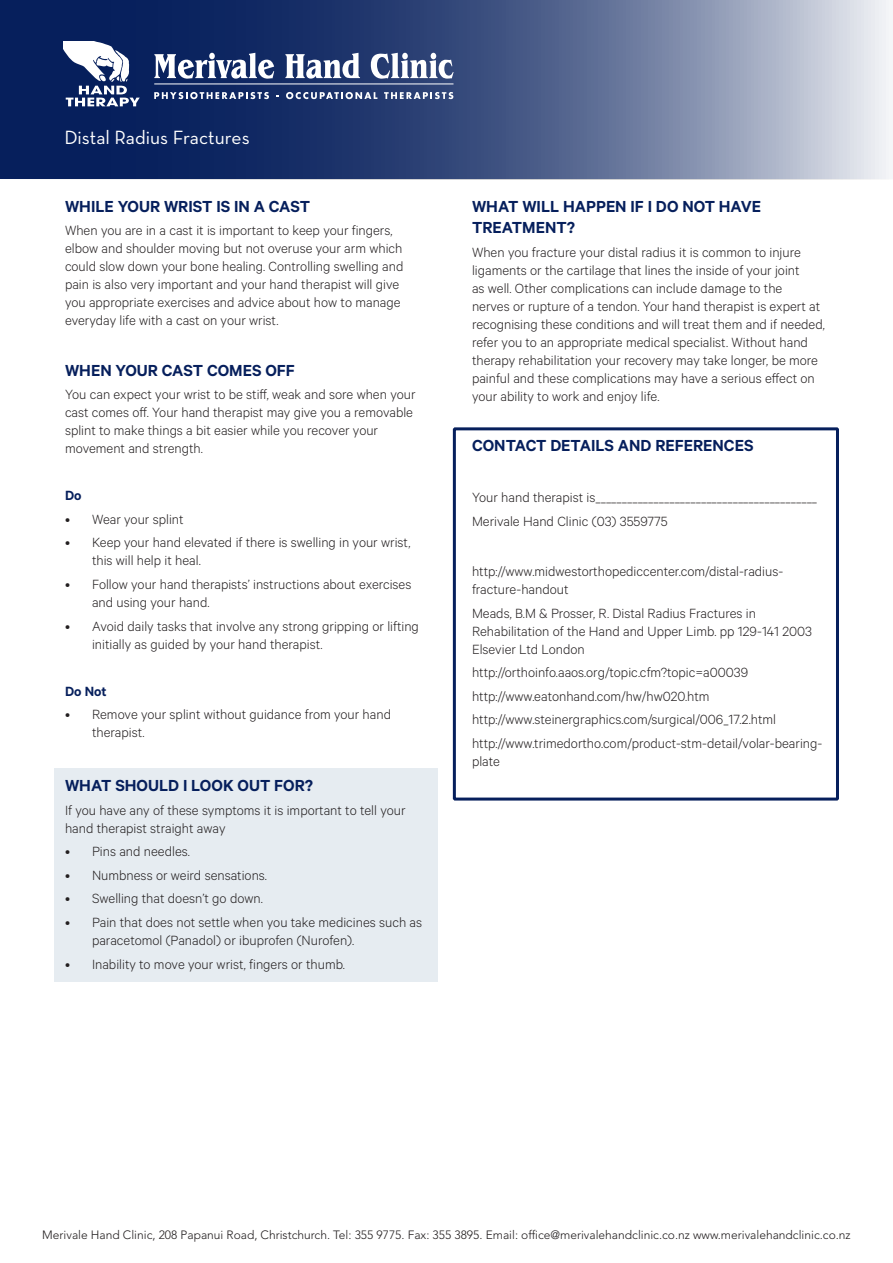
<style>
.page{position:relative;width:893px;height:1263px;background:#fff}
.page>*{position:absolute;margin:0;border:0;box-sizing:border-box;transform-origin:0 0}
.t1{font:19.5px "Neutra Text";color:#fff}
.t2{font:600 18px/21.6px "Calibre";color:#061f5c}
.t3{font:300 15px/18px "Calibre";color:#231f20}
.t4{font:600 15px "Calibre";color:#061f5c}
.t5{font:300 12px "Avenir";color:#231f20}
</style>
<div class="page">
<svg style="left:0;top:0;width:889px;height:180px;background:#51628c"></svg>
<hr style="left:154px;top:84px;width:299px;height:1px;background:#fff">
<svg style="left:64px;top:41px;width:76px;height:65px"></svg>
<svg style="left:154px;top:92px;width:115px;height:7px"></svg>
<svg style="left:286px;top:92px;width:91px;height:7px"></svg>
<svg style="left:384px;top:92px;width:69px;height:7px"></svg>
<svg style="left:154px;top:53px;width:120px;height:26px"></svg>
<svg style="left:285px;top:53px;width:75px;height:26px"></svg>
<svg style="left:371px;top:53px;width:83px;height:26px"></svg>
<div style="left:54px;top:769px;width:383px;height:213px;background:#e6ecf1"></div>
<div style="left:453px;top:427px;width:386px;height:373px;border:3px solid #061f5c"></div>
<p class="t1" style="left:64px;top:125px;width:187px">Distal Radius Fractures</p>
<p class="t2" style="left:65px;top:195px;width:247px">WHILE YOUR WRIST IS IN A CAST</p>
<p class="t3" style="left:65px;top:221px;width:340px">When you are in a cast it is important to keep your fingers, elbow and shoulder moving but not overuse your arm which could slow down your bone healing. Controlling swelling and pain is also very important and your hand therapist will give you appropriate exercises and advice about how to manage everyday life with a cast on your wrist.</p>
<p class="t2" style="left:65px;top:359px;width:231px">WHEN YOUR CAST COMES OFF</p>
<p class="t3" style="left:65px;top:385px;width:352px">You can expect your wrist to be stiff, weak and sore when your cast comes off. Your hand therapist may give you a removable splint to make things a bit easier while you recover your movement and strength.</p>
<p class="t4" style="left:65px;top:487px;width:18px">Do</p>
<p class="t3" style="left:65px;top:510px;width:120px">• Wear your splint</p>
<p class="t3" style="left:92px;top:533px;width:320px;text-indent:-27px">• Keep your hand elevated if there is swelling in your wrist, this will help it heal.</p>
<p class="t3" style="left:92px;top:575px;width:321px;text-indent:-27px">• Follow your hand therapists’ instructions about exercises and using your hand.</p>
<p class="t3" style="left:92px;top:616px;width:328px;text-indent:-27px">• Avoid daily tasks that involve any strong gripping or lifting initially as guided by your hand therapist.</p>
<p class="t4" style="left:65px;top:682px;width:43px">Do Not</p>
<p class="t3" style="left:92px;top:705px;width:301px;text-indent:-27px">• Remove your splint without guidance from your hand therapist.</p>
<p class="t2" style="left:65px;top:774px;width:250px">WHAT SHOULD I LOOK OUT FOR?</p>
<p class="t3" style="left:65px;top:800px;width:342px">If you have any of these symptoms it is important to tell your hand therapist straight away</p>
<p class="t3" style="left:65px;top:842px;width:126px">• Pins and needles.</p>
<p class="t3" style="left:65px;top:866px;width:204px">• Numbness or weird sensations.</p>
<p class="t3" style="left:65px;top:889px;width:199px">• Swelling that doesn’t go down.</p>
<p class="t3" style="left:92px;top:913px;width:332px;text-indent:-27px">• Pain that does not settle when you take medicines such as paracetomol (Panadol) or ibuprofen (Nurofen).</p>
<p class="t3" style="left:65px;top:954px;width:281px">• Inability to move your wrist, fingers or thumb.</p>
<p class="t2" style="left:472px;top:195px;width:291px">WHAT WILL HAPPEN IF I DO NOT HAVE<br>TREATMENT?</p>
<p class="t3" style="left:472px;top:242px;width:354px">When you fracture your distal radius it is common to injure ligaments or the cartilage that lines the inside of your joint<br>as well. Other complications can include damage to the<br>nerves or rupture of a tendon. Your hand therapist is expert at recognising these conditions and will treat them and if needed, refer you to an appropriate medical specialist. Without hand therapy rehabilitation your recovery may take longer, be more painful and these complications may have a serious effect on your ability to work and enjoy life.</p>
<p class="t2" style="left:472px;top:434px;width:283px">CONTACT DETAILS AND REFERENCES</p>
<p class="t3" style="left:472px;top:488px;width:347px">Your hand therapist is__________________________________________</p>
<p class="t3" style="left:472px;top:511px;width:197px">Merivale Hand Clinic (03) 3559775</p>
<p class="t3" style="left:472px;top:562px;width:313px">http://www.midwestorthopediccenter.com/distal-radius&shy;fracture-handout</p>
<p class="t3" style="left:472px;top:603px;width:341px">Meads, B.M &amp; Prosser, R. Distal Radius Fractures in<br>Rehabilitation of the Hand and Upper Limb. pp 129-141 2003<br>Elsevier Ltd London</p>
<p class="t3" style="left:472px;top:663px;width:278px">http://orthoinfo.aaos.org/topic.cfm?topic=a00039</p>
<p class="t3" style="left:472px;top:686px;width:239px">http://www.eatonhand.com/hw/hw020.htm</p>
<p class="t3" style="left:472px;top:710px;width:306px">http://www.steinergraphics.com/surgical/006_17.2.html</p>
<p class="t3" style="left:472px;top:733px;width:352px">http://www.trimedortho.com/product-stm-detail/volar-bearing&shy;plate</p>
<p class="t5" style="left:42px;top:1227px;width:810px">Merivale Hand Clinic, 208 Papanui Road, Christchurch. Tel: 355 9775. Fax: 355 3895. Email: office@merivalehandclinic.co.nz www.merivalehandclinic.co.nz</p>
</div>
